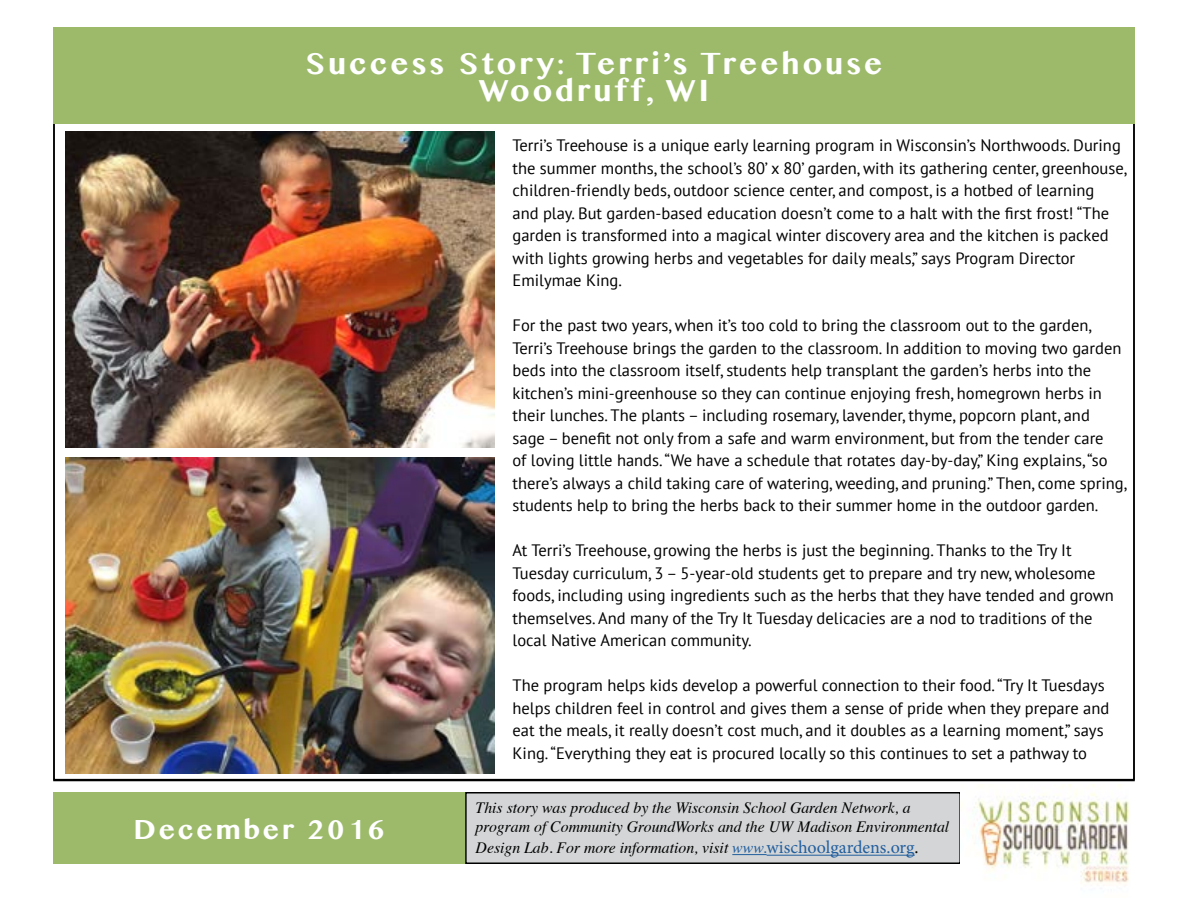
<style>
.page{position:relative;width:1188px;height:918px;background:#fff}
.page>*{position:absolute;margin:0;border:0;box-sizing:border-box;transform-origin:0 0}
.t1{font:700 30px/27px "Lao MN";letter-spacing:.1em;color:#fff;text-align:center}
.t2{font:700 27px "Lao MN";letter-spacing:.1em;color:#fff}
.t3{font:16.5px/22.5px "PT Sans";color:#000}
.t4{font:italic 15.75px/18.9px "Times";color:#000}
.s1{color:#215e9e}
.s2{font-family:"Minion Pro";font-style:normal;font-size:18px;color:#215e9e}
.s3{font-family:"Minion Pro";font-style:normal;font-size:18px}
</style>
<div class="page">
<div style="left:53px;top:792px;width:412px;height:72px;background:#9cba6a"></div>
<img style="left:65px;top:458px;width:430px;height:316px">
<img style="left:65px;top:131px;width:430px;height:317px">
<div style="left:466px;top:793px;width:494px;height:70px;background:#d3d5d6"></div>
<hr style="left:732px;top:854px;width:35px;height:1px;background:#215e9e">
<hr style="left:767px;top:855px;width:148px;height:1px;background:#215e9e">
<div style="left:465px;top:792px;width:496px;height:72px;border:2px solid #000"></div>
<div style="left:53px;top:27px;width:1082px;height:97px;background:#9cba6a"></div>
<img style="left:961px;top:784px;width:169px;height:100px">
<h1 class="t1" style="left:305px;top:51px;width:578px">Success Story: Terri’s Treehouse<br>Woodruff, WI</h1>
<h2 class="t2" style="left:133px;top:811px;width:253px">December 2016</h2>
<p class="t3" style="left:513px;top:134px;width:616px">Terri’s Treehouse is a unique early learning program in Wisconsin’s Northwoods. During the summer months, the school’s 80’ x 80’ garden, with its gathering center, greenhouse, children-friendly beds, outdoor science center, and compost, is a hotbed of learning<br>and play. But garden-based education doesn’t come to a halt with the first frost! “The garden is transformed into a magical winter discovery area and the kitchen is packed with lights growing herbs and vegetables for daily meals,” says Program Director Emilymae King.</p>
<p class="t3" style="left:513px;top:314px;width:616px">For the past two years, when it’s too cold to bring the classroom out to the garden, Terri’s Treehouse brings the garden to the classroom. In addition to moving two garden beds into the classroom itself, students help transplant the garden’s herbs into the kitchen’s mini-greenhouse so they can continue enjoying fresh, homegrown herbs in their lunches. The plants – including rosemary, lavender, thyme, popcorn plant, and<br>sage – benefit not only from a safe and warm environment, but from the tender care<br>of loving little hands. “We have a schedule that rotates day-by-day,” King explains, “so there’s always a child taking care of watering, weeding, and pruning.” Then, come spring, students help to bring the herbs back to their summer home in the outdoor garden.</p>
<p class="t3" style="left:513px;top:539px;width:603px">At Terri’s Treehouse, growing the herbs is just the beginning. Thanks to the Try It Tuesday curriculum, 3 – 5-year-old students get to prepare and try new, wholesome foods, including using ingredients such as the herbs that they have tended and grown themselves. And many of the Try It Tuesday delicacies are a nod to traditions of the local Native American community.</p>
<p class="t3" style="left:513px;top:674px;width:598px">The program helps kids develop a powerful connection to their food. “Try It Tuesdays helps children feel in control and gives them a sense of pride when they prepare and eat the meals, it really doesn’t cost much, and it doubles as a learning moment,” says King. “Everything they eat is procured locally so this continues to set a pathway to</p>
<p class="t4" style="left:476px;top:797px;width:475px">This story was produced by the Wisconsin School Garden Network, a program of Community GroundWorks and the UW Madison Environmental</p>
<p class="t4" style="left:476px;top:838px;width:445px">Design Lab. For more information, visit <span class="s1">www.</span><span class="s2">wischoolgardens.org</span><span class="s3">.</span></p>
</div>
